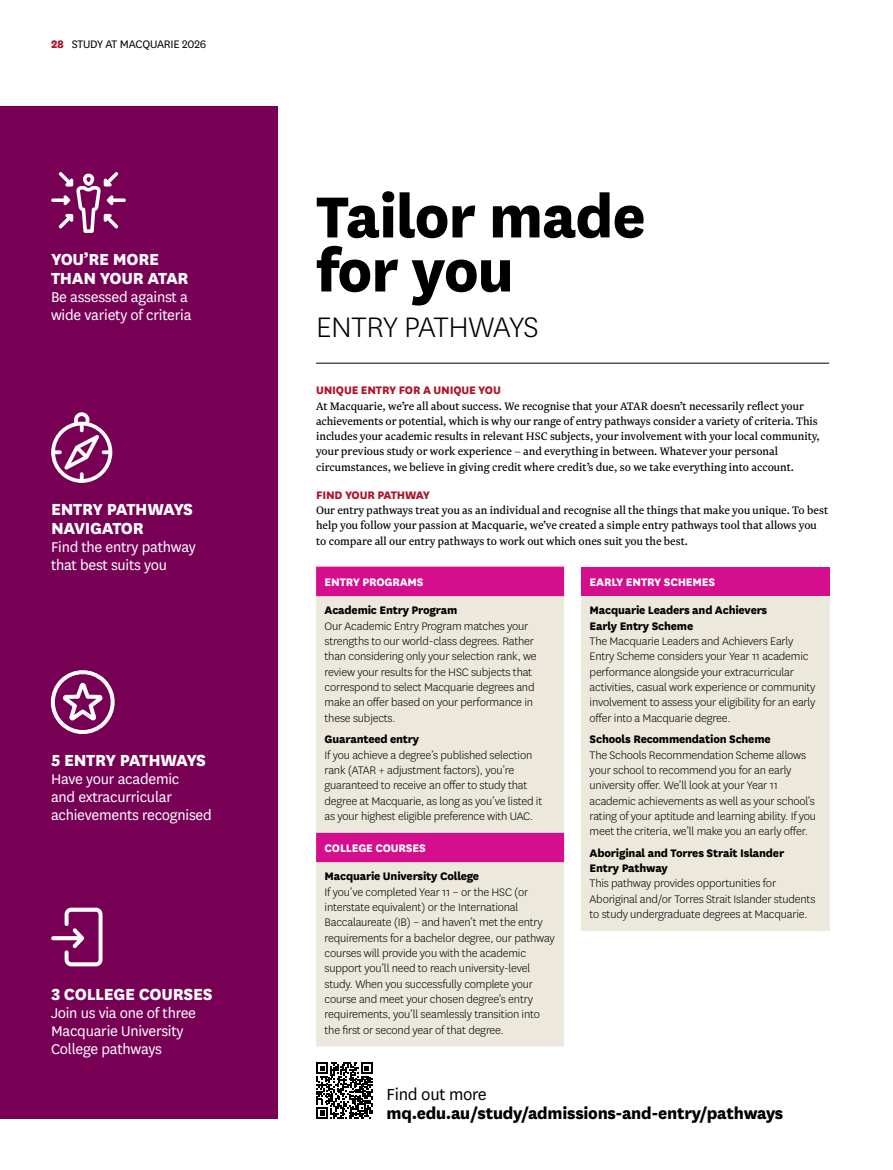
<style>
.page{position:relative;width:893px;height:1170px;background:#fff}
.page>*{position:absolute;margin:0;border:0;box-sizing:border-box;transform-origin:0 0}
.t1{font:800 67.5px/54px "National";letter-spacing:-.015em;color:#000}
.t2{font:300 33px "National";letter-spacing:-.035em;color:#000}
.t3{font:800 18.75px/18.8px "National";letter-spacing:-.015em;color:#fff}
.t4{font:800 18.75px "National";letter-spacing:-.015em;color:#000}
.t5{font:800 18.75px "National";letter-spacing:-.035em;color:#fff}
.t6{font:18.75px "National";letter-spacing:-.015em;color:#000}
.t7{font:16.5px/18px "National";letter-spacing:-.015em;color:#fff}
.t8{font:300 12.75px/15.3px "National";letter-spacing:-.015em;color:#000}
.t9{font:12.75px/15.3px "Newzald";color:#000}
.t10{font:800 12.75px/15.3px "National";letter-spacing:-.015em;color:#000}
.t11{font:800 12.75px "National";letter-spacing:-.015em;color:#fff}
.t12{font:800 12.75px "National";letter-spacing:-.015em;color:#ae132a}
.t13{font:12.75px "National";letter-spacing:-.015em;color:#000}
.s1{font-weight:800;color:#ae132a}
</style>
<div class="page">
<hr style="left:316px;top:363px;width:513px;height:1px;background:#000">
<div style="left:0;top:106px;width:278px;height:1012px;background:#705"></div>
<svg style="left:51px;top:172px;width:75px;height:61px"></svg>
<svg style="left:51px;top:412px;width:61px;height:71px"></svg>
<svg style="left:50px;top:670px;width:65px;height:63px"></svg>
<svg style="left:51px;top:907px;width:52px;height:59px"></svg>
<div style="left:316px;top:566px;width:248px;height:30px;background:#d40e8c"></div>
<svg style="left:316px;top:596px;width:248px;height:450px;background:#ead9d6"></svg>
<div style="left:581px;top:566px;width:248px;height:30px;background:#d40e8c"></div>
<div style="left:581px;top:596px;width:248px;height:334px;background:#ece8dc"></div>
<svg style="left:316px;top:1062px;width:57px;height:56px"></svg>
<p class="t13" style="left:51px;top:36px;width:157px"><span class="s1">28</span> STUDY AT MACQUARIE 2026</p>
<h3 class="t3" style="left:51px;top:248px;width:139px">YOU’RE MORE<br>THAN YOUR ATAR</h3>
<p class="t7" style="left:51px;top:287px;width:142px">Be assessed against a wide variety of criteria</p>
<h3 class="t3" style="left:51px;top:498px;width:144px">ENTRY PATHWAYS<br>NAVIGATOR</h3>
<p class="t7" style="left:51px;top:536px;width:146px">Find the entry pathway that best suits you</p>
<h3 class="t5" style="left:51px;top:746px;width:157px">5 ENTRY PATHWAYS</h3>
<p class="t7" style="left:51px;top:769px;width:162px">Have your academic<br>and extracurricular achievements recognised</p>
<h3 class="t3" style="left:51px;top:983px;width:163px">3 COLLEGE COURSES</h3>
<p class="t7" style="left:51px;top:1003px;width:147px">Join us via one of three<br>Macquarie University<br>College pathways</p>
<h1 class="t1" style="left:316px;top:184px;width:331px">Tailor made for you</h1>
<h2 class="t2" style="left:316px;top:306px;width:224px">ENTRY PATHWAYS</h2>
<p class="t12" style="left:316px;top:381px;width:186px">UNIQUE ENTRY FOR A UNIQUE YOU</p>
<p class="t9" style="left:316px;top:398px;width:505px">At Macquarie, we’re all about success. We recognise that your ATAR doesn’t necessarily reflect your achievements or potential, which is why our range of entry pathways consider a variety of criteria. This includes your academic results in relevant HSC subjects, your involvement with your local community, your previous study or work experience – and everything in between. Whatever your personal circumstances, we believe in giving credit where credit’s due, so we take everything into account.</p>
<p class="t12" style="left:316px;top:485px;width:115px">FIND YOUR PATHWAY</p>
<p class="t9" style="left:316px;top:502px;width:514px">Our entry pathways treat you as an individual and recognise all the things that make you unique. To best help you follow your passion at Macquarie, we’ve created a simple entry pathways tool that allows you to compare all our entry pathways to work out which ones suit you the best.</p>
<p class="t11" style="left:325px;top:573px;width:101px">ENTRY PROGRAMS</p>
<p class="t10" style="left:325px;top:602px;width:134px">Academic Entry Program</p>
<p class="t8" style="left:325px;top:617px;width:214px">Our Academic Entry Program matches your strengths to our world-class degrees. Rather than considering only your selection rank, we review your results for the HSC subjects that correspond to select Macquarie degrees and make an offer based on your performance in these subjects.</p>
<p class="t10" style="left:325px;top:730px;width:96px">Guaranteed entry</p>
<p class="t8" style="left:325px;top:746px;width:219px">If you achieve a degree’s published selection rank (ATAR + adjustment factors), you’re guaranteed to receive an offer to study that degree at Macquarie, as long as you’ve listed it as your highest eligible preference with UAC.</p>
<p class="t11" style="left:325px;top:839px;width:103px">COLLEGE COURSES</p>
<p class="t10" style="left:325px;top:867px;width:156px">Macquarie University College</p>
<p class="t8" style="left:325px;top:883px;width:232px">If you’ve completed Year 11 – or the HSC (or interstate equivalent) or the International Baccalaureate (IB) – and haven’t met the entry requirements for a bachelor degree, our pathway courses will provide you with the academic support you’ll need to reach university‑level study. When you successfully complete your course and meet your chosen degree’s entry requirements, you’ll seamlessly transition into the first or second year of that degree.</p>
<p class="t11" style="left:590px;top:573px;width:127px">EARLY ENTRY SCHEMES</p>
<p class="t10" style="left:590px;top:602px;width:179px">Macquarie Leaders and Achievers<br>Early Entry Scheme</p>
<p class="t8" style="left:590px;top:633px;width:227px">The Macquarie Leaders and Achievers Early Entry Scheme considers your Year 11 academic performance alongside your extracurricular activities, casual work experience or community involvement to assess your eligibility for an early offer into a Macquarie degree.</p>
<p class="t10" style="left:590px;top:730px;width:183px">Schools Recommendation Scheme</p>
<p class="t8" style="left:590px;top:746px;width:228px">The Schools Recommendation Scheme allows your school to recommend you for an early university offer. We’ll look at your Year 11 academic achievements as well as your school’s rating of your aptitude and learning ability. If you meet the criteria, we’ll make you an early offer.</p>
<p class="t10" style="left:590px;top:844px;width:196px">Aboriginal and Torres Strait Islander<br>Entry Pathway</p>
<p class="t8" style="left:590px;top:875px;width:227px">This pathway provides opportunities for<br>Aboriginal and/or Torres Strait Islander students to study undergraduate degrees at Macquarie.</p>
<h3 class="t6" style="left:387px;top:1082px;width:102px">Find out more</h3>
<h3 class="t4" style="left:387px;top:1099px;width:398px">mq.edu.au/study/admissions-and-entry/pathways</h3>
</div>
